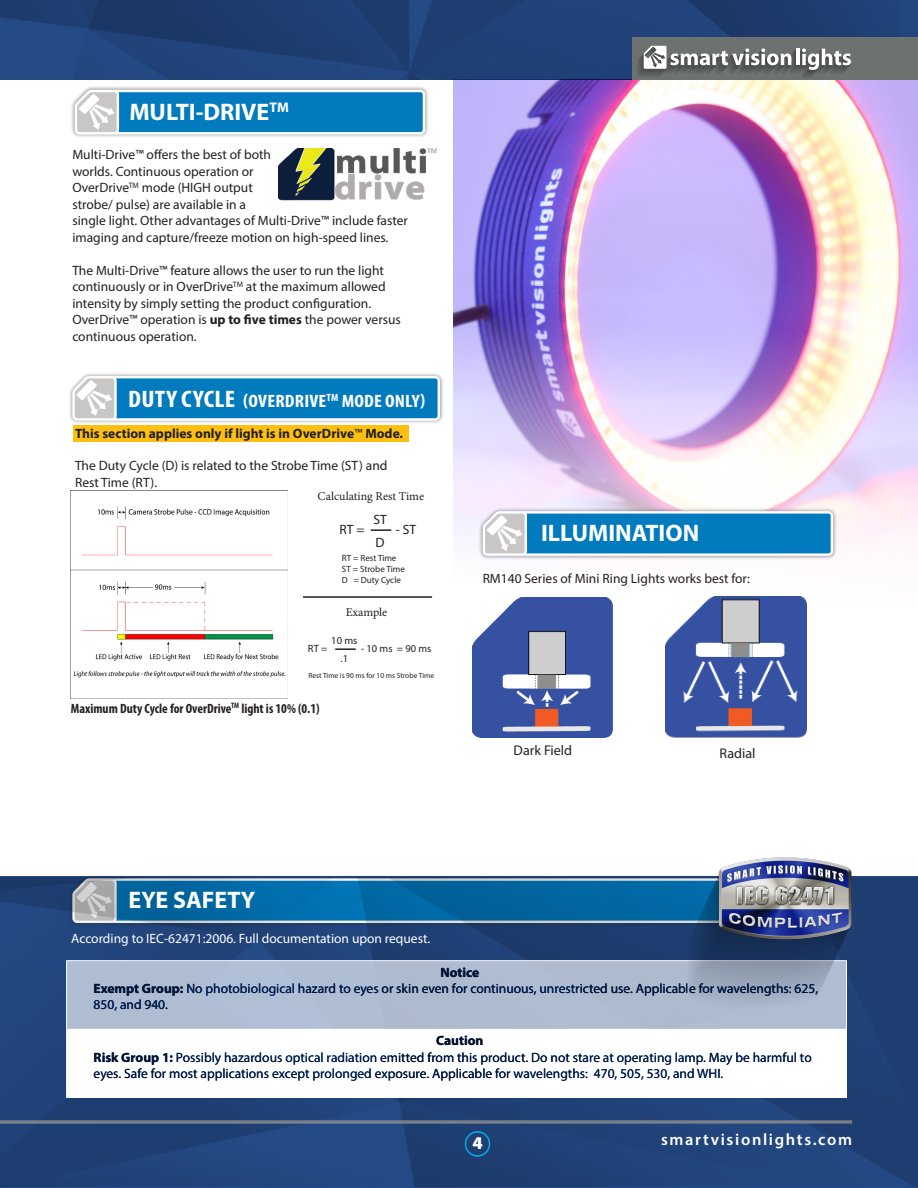
<style>
.page{position:relative;width:918px;height:1188px;background:#fff}
.page>*{position:absolute;margin:0;border:0;box-sizing:border-box;transform-origin:0 0}
.t1{font:700 24px "Myriad Pro";color:#fff}
.t2{font:700 condensed 18px "Myriad Pro";letter-spacing:.01em;color:#fff;scale:1.1 1}
.t3{font:900 18px "Myriad Pro";color:#fff}
.t4{font:600 16.5px "Myriad Pro";letter-spacing:.1em;color:#fff}
.t5{font:14.1px "Myriad Pro";color:#231f20}
.t6{font:13.5px/16.5px "Myriad Pro";color:#231f20}
.t7{font:13.5px "Myriad Pro";color:#fff}
.t8{font:700 13.5px "Myriad Pro";color:#231f20}
.t9{font:700 condensed 13.5px "Myriad Pro";color:#231f20}
.t10{font:12px "Minion Pro";color:#231f20}
.t11{font:10.5px "Myriad Pro";color:#231f20}
.t12{font:9px/10.8px "Myriad Pro";color:#231f20}
.t13{font:7.5px "Myriad Pro";color:#231f20}
.s1{font-weight:700}
.s2{font-size:24px}
.s3{font-weight:400}
</style>
<div class="page">
<img style="left:0;top:878px;width:918px;height:309px">
<svg style="left:0;top:1120px;width:852px;height:4px;background:#6a7586"></svg>
<img style="left:279px;top:149px;width:158px;height:51px">
<div style="left:73px;top:425px;width:336px;height:16px;background:#fdc011"></div>
<div style="left:68px;top:372px;width:376px;height:53px;background:#231f20;opacity:.5"></div>
<svg style="left:72px;top:376px;width:368px;height:45px;background:#3793c8"></svg>
<img style="left:70px;top:490px;width:218px;height:209px">
<hr style="left:371px;top:529px;width:20px;height:2px;background:#231f20">
<hr style="left:303px;top:596px;width:129px;height:2px;background:#231f20">
<hr style="left:335px;top:648px;width:21px;height:2px;background:#231f20">
<div style="left:71px;top:86px;width:358px;height:53px;background:#231f20;opacity:.5"></div>
<svg style="left:75px;top:90px;width:350px;height:44px;background:#3492c7"></svg>
<div style="left:67px;top:961px;width:779px;height:68px;background:#afbdd2"></div>
<div style="left:67px;top:1029px;width:779px;height:69px;background:#fff"></div>
<hr style="left:66px;top:960px;width:781px;height:1px;background:#fff">
<hr style="left:66px;top:961px;width:1px;height:68px;background:#fff">
<hr style="left:846px;top:961px;width:1px;height:68px;background:#fff">
<hr style="left:66px;top:1029px;width:781px;height:1px;background:#fff">
<hr style="left:66px;top:1030px;width:1px;height:67px;background:#fff">
<hr style="left:846px;top:1030px;width:1px;height:67px;background:#fff">
<hr style="left:66px;top:1097px;width:781px;height:1px;background:#fff">
<div style="left:465px;top:1131px;width:25px;height:26px;border:2px solid #00aeef;border-radius:50%"></div>
<img style="left:0;top:0;width:918px;height:79px">
<img style="left:453px;top:79px;width:465px;height:552px">
<svg style="left:72px;top:875px;width:778px;height:134px"></svg>
<div style="left:633px;top:37px;width:285px;height:42px;background:#6d716f"></div>
<svg style="left:638px;top:46px;width:213px;height:31px"></svg>
<div style="left:479px;top:507px;width:358px;height:53px;background:#231f20;opacity:.5"></div>
<svg style="left:483px;top:511px;width:350px;height:45px;background:#3894c8"></svg>
<img style="left:716px;top:857px;width:137px;height:90px">
<img style="left:666px;top:597px;width:140px;height:141px">
<img style="left:472px;top:597px;width:141px;height:140px">
<p class="t1" style="left:129px;top:96px;width:161px">MULTI-DRIVE<sup>TM</sup></p>
<p class="t6" style="left:72px;top:146px;width:337px">Multi-Drive™ offers the best of both<br>worlds. Continuous operation or<br>OverDrive<sup>TM</sup> mode (HIGH output<br>strobe/ pulse) are available in a<br>single light. Other advantages of Multi-Drive™ include faster imaging and capture/freeze motion on high-speed lines.</p>
<p class="t6" style="left:72px;top:262px;width:330px">The Multi-Drive™ feature allows the user to run the light continuously or in OverDrive<sup>TM</sup> at the maximum allowed intensity by simply setting the product configuration.<br>OverDrive™ operation is <span class="s1">up to five times</span> the power versus continuous operation.</p>
<p class="t2" style="left:128px;top:390px;width:272px"><span class="s2">DUTY CYCLE</span> (OVERDRIVE<sup>TM</sup> MODE ONLY)</p>
<p class="t8" style="left:75px;top:425px;width:330px">This section applies only if light is in OverDrive<span class="s3">™</span> Mode.</p>
<p class="t6" style="left:75px;top:457px;width:314px">The Duty Cycle (D) is related to the Strobe Time (ST) and</p>
<p class="t6" style="left:75px;top:474px;width:84px">Rest Time (RT).</p>
<p class="t10" style="left:318px;top:489px;width:108px">Calculating Rest Time</p>
<p class="t6" style="left:373px;top:511px;width:15px">ST</p>
<p class="t6" style="left:376px;top:534px;width:11px">D</p>
<p class="t6" style="left:339px;top:521px;width:27px">RT =</p>
<p class="t6" style="left:396px;top:521px;width:22px">- ST</p>
<p class="t12" style="left:342px;top:553px;width:64px">RT = Rest Time<br>ST = Strobe Time</p>
<p class="t12" style="left:342px;top:574px;width:61px">D = Duty Cycle</p>
<p class="t10" style="left:346px;top:604px;width:43px">Example</p>
<p class="t11" style="left:331px;top:634px;width:28px">10 ms</p>
<p class="t11" style="left:341px;top:652px;width:9px">.1</p>
<p class="t11" style="left:308px;top:642px;width:21px">RT =</p>
<p class="t11" style="left:361px;top:642px;width:72px">- 10 ms = 90 ms</p>
<p class="t13" style="left:308px;top:671px;width:127px">Rest Time is 90 ms for 10 ms Strobe Time</p>
<p class="t9" style="left:71px;top:700px;width:250px">Maximum Duty Cycle for OverDrive<sup>TM</sup> light is 10% (0.1)</p>
<p class="t1" style="left:541px;top:517px;width:160px">ILLUMINATION</p>
<p class="t6" style="left:483px;top:570px;width:269px">RM140 Series of Mini Ring Lights works best for:</p>
<p class="t5" style="left:514px;top:742px;width:60px">Dark Field</p>
<p class="t5" style="left:720px;top:745px;width:37px">Radial</p>
<p class="t1" style="left:129px;top:885px;width:128px">EYE SAFETY</p>
<p class="t7" style="left:71px;top:930px;width:361px">According to IEC-62471:2006. Full documentation upon request.</p>
<p class="t6" style="left:94px;top:964px;width:726px;text-indent:347px"><span class="s1">Notice<br>Exempt Group:</span> No photobiological hazard to eyes or skin even for continuous, unrestricted use. Applicable for wavelengths: 625,<br>850, and 940.</p>
<p class="t6" style="left:94px;top:1033px;width:720px;text-indent:343px"><span class="s1">Caution<br>Risk Group 1:</span> Possibly hazardous optical radiation emitted from this product. Do not stare at operating lamp. May be harmful to eyes. Safe for most applications except prolonged exposure. Applicable for wavelengths: 470, 505, 530, and WHI.</p>
<p class="t3" style="left:472px;top:1131px;width:12px">4</p>
<p class="t4" style="left:661px;top:1129px;width:193px">smartvisionlights.com</p>
</div>
